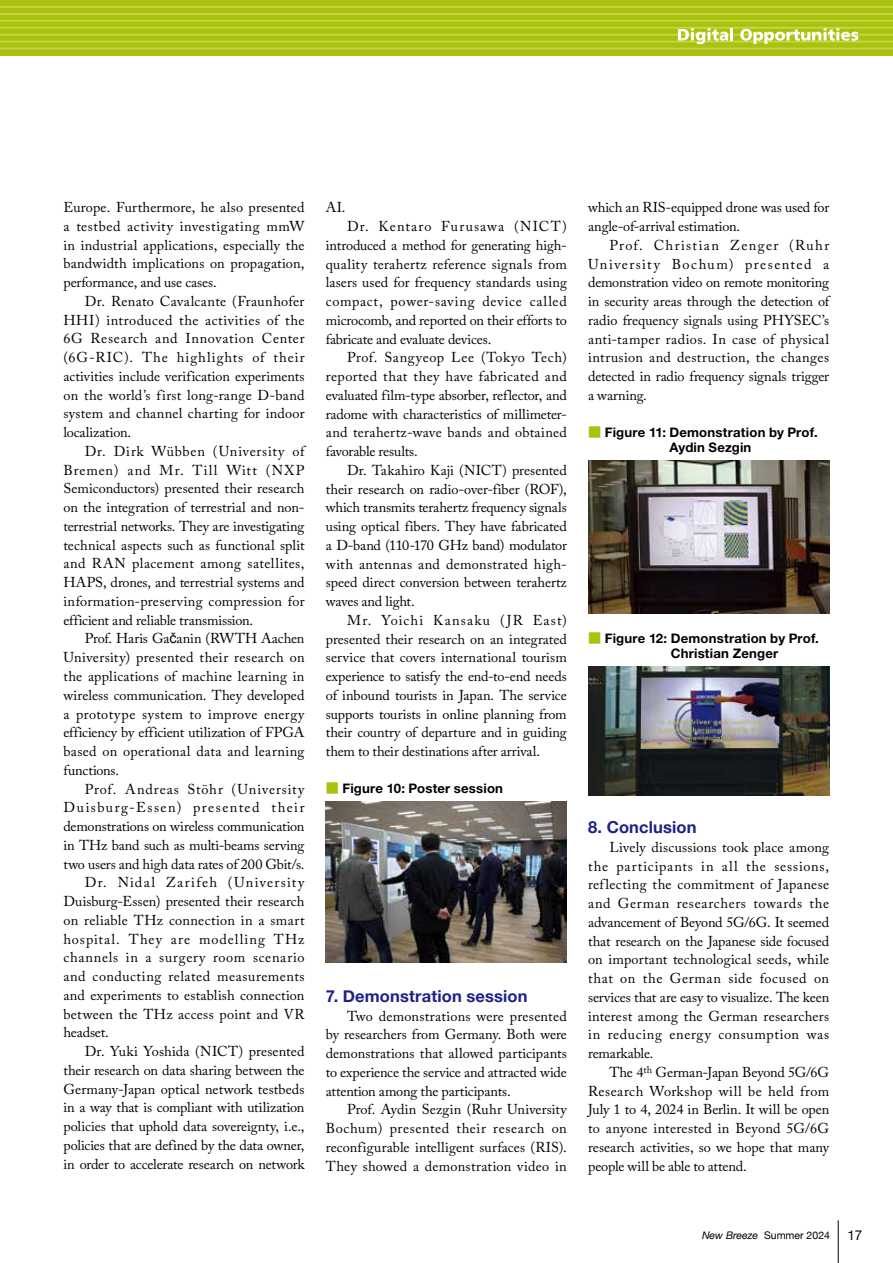
<style>
.page{position:relative;width:893px;height:1263px;background:#fff}
.page>*{position:absolute;margin:0;border:0;box-sizing:border-box;transform-origin:0 0}
.t1{font:700 16.5px "Helvetica Neue";letter-spacing:.01em;color:#1d2088}
.t2{font:14.25px/18.8px "Adobe Caslon Pro";letter-spacing:.005em;color:#000;text-align:justify}
.t3{font:14.25px "Adobe Caslon Pro";letter-spacing:-.015em;color:#000}
.t4{font:14.25px "Adobe Caslon Pro";letter-spacing:.035em;color:#000}
.t5{font:14.25px "Adobe Caslon Pro";letter-spacing:.025em;color:#000}
.t6{font:14.25px "Adobe Caslon Pro";letter-spacing:.05em;color:#000}
.t7{font:14.25px "Adobe Caslon Pro";letter-spacing:.105em;color:#000}
.t8{font:14.25px "Adobe Caslon Pro";letter-spacing:.06em;color:#000}
.t9{font:14.25px "Adobe Caslon Pro";letter-spacing:.07em;color:#000}
.t10{font:14.25px "Adobe Caslon Pro";letter-spacing:.09em;color:#000}
.t11{font:13.5px "Helvetica Neue";color:#000}
.t12{font:700 13.2px/15.5px "Helvetica Neue LT Std";letter-spacing:.015em;color:#000}
.t13{font:10.5px "Helvetica Neue";color:#000}
.s1{font-family:"Arial"}
.s2{font-family:"Shin Go Pro";font-weight:400;color:#abc10d}
.s3{font-style:italic}
</style>
<div class="page">
<hr style="left:838px;top:1220px;width:1px;height:43px;background:#000">
<div style="left:0;top:0;width:893px;height:55px;background:#abc10d"></div>
<hr style="left:0;top:6px;width:893px;height:2px;background:#c3d94e">
<hr style="left:0;top:13px;width:893px;height:2px;background:#c3d94e">
<hr style="left:0;top:20px;width:893px;height:2px;background:#c3d94e">
<hr style="left:0;top:27px;width:893px;height:2px;background:#c3d94e">
<hr style="left:0;top:34px;width:893px;height:1px;background:#c3d94e">
<hr style="left:0;top:41px;width:893px;height:1px;background:#c3d94e">
<hr style="left:0;top:48px;width:893px;height:1px;background:#c3d94e">
<svg style="left:678px;top:28px;width:55px;height:16px"></svg>
<svg style="left:740px;top:28px;width:118px;height:16px"></svg>
<img style="left:326px;top:801px;width:241px;height:161px">
<img style="left:588px;top:461px;width:241px;height:153px">
<img style="left:588px;top:667px;width:241px;height:129px">
<p class="t2" style="left:63px;top:198px;width:243px">Europe. Furthermore, he also presented a testbed activity investigating mmW in industrial applications, especially the bandwidth implications on propagation, performance, and use cases.</p>
<p class="t2" style="left:63px;top:292px;width:243px;text-indent:21px">Dr. Renato Cavalcante (Fraunhofer HHI) introduced the activities of the 6G Research and Innovation Center (6G-RIC). The highlights of their activities include verification experiments on the world’s first long-range D-band system and channel charting for indoor localization.</p>
<p class="t2" style="left:63px;top:442px;width:243px;text-indent:21px">Dr. Dirk Wübben (University of Bremen) and Mr. Till Witt (NXP Semiconductors) presented their research on the integration of terrestrial and non&shy;terrestrial networks. They are investigating technical aspects such as functional split and RAN placement among satellites, HAPS, drones, and terrestrial systems and information-preserving compression for efficient and reliable transmission.</p>
<p class="t2" style="left:63px;top:629px;width:243px;text-indent:21px">Prof. Haris Ga<span class="s1">č</span>anin (RWTH Aachen University) presented their research on the applications of machine learning in wireless communication. They developed a prototype system to improve energy efficiency by efficient utilization of FPGA based on operational data and learning functions.</p>
<p class="t8" style="left:85px;top:780px;width:221px">Prof. Andreas Stöhr (University</p>
<p class="t7" style="left:63px;top:799px;width:243px">Duisburg-Essen) presented their</p>
<p class="t3" style="left:63px;top:818px;width:243px">demonstrations on wireless communication</p>
<p class="t2" style="left:63px;top:835px;width:243px">in THz band such as multi-beams serving</p>
<p class="t2" style="left:63px;top:854px;width:243px">two users and high data rates of 200 Gbit/s.</p>
<p class="t10" style="left:85px;top:874px;width:221px">Dr. Nidal Zarifeh (University</p>
<p class="t2" style="left:63px;top:892px;width:243px">Duisburg-Essen) presented their research</p>
<p class="t5" style="left:63px;top:911px;width:243px">on reliable THz connection in a smart</p>
<p class="t9" style="left:63px;top:930px;width:243px">hospital. They are modelling THz</p>
<p class="t6" style="left:63px;top:949px;width:243px">channels in a surgery room scenario</p>
<p class="t4" style="left:63px;top:968px;width:243px">and conducting related measurements</p>
<p class="t2" style="left:63px;top:985px;width:243px">and experiments to establish connection</p>
<p class="t2" style="left:63px;top:1004px;width:243px">between the THz access point and VR</p>
<p class="t2" style="left:63px;top:1023px;width:47px">headset.</p>
<p class="t2" style="left:85px;top:1042px;width:221px">Dr. Yuki Yoshida (NICT) presented</p>
<p class="t2" style="left:63px;top:1060px;width:243px">their research on data sharing between the</p>
<p class="t2" style="left:63px;top:1079px;width:243px">Germany-Japan optical network testbeds</p>
<p class="t2" style="left:63px;top:1098px;width:243px">in a way that is compliant with utilization</p>
<p class="t2" style="left:63px;top:1117px;width:243px">policies that uphold data sovereignty, i.e.,</p>
<p class="t3" style="left:63px;top:1136px;width:243px">policies that are defined by the data owner,</p>
<p class="t3" style="left:63px;top:1155px;width:243px">in order to accelerate research on network</p>
<p class="t2" style="left:326px;top:198px;width:21px">AI.</p>
<p class="t2" style="left:326px;top:217px;width:243px;text-indent:21px">Dr. Kentaro Furusawa (NICT) introduced a method for generating high&shy;quality terahertz reference signals from lasers used for frequency standards using compact, power-saving device called microcomb, and reported on their efforts to fabricate and evaluate devices.</p>
<p class="t2" style="left:326px;top:348px;width:243px;text-indent:21px">Prof. Sangyeop Lee (Tokyo Tech) reported that they have fabricated and evaluated film-type absorber, reflector, and radome with characteristics of millimeter&shy;and terahertz-wave bands and obtained favorable results.</p>
<p class="t2" style="left:326px;top:460px;width:243px;text-indent:21px">Dr. Takahiro Kaji (NICT) presented their research on radio-over-fiber (ROF), which transmits terahertz frequency signals using optical fibers. They have fabricated a D-band (110-170 GHz band) modulator with antennas and demonstrated high&shy;speed direct conversion between terahertz waves and light.</p>
<p class="t2" style="left:326px;top:611px;width:243px;text-indent:21px">Mr. Yoichi Kansaku (JR East) presented their research on an integrated service that covers international tourism experience to satisfy the end-to-end needs of inbound tourists in Japan. The service supports tourists in online planning from their country of departure and in guiding them to their destinations after arrival.</p>
<p class="t12" style="left:326px;top:780px;width:179px"><span class="s2">■</span> Figure 10: Poster session</p>
<p class="t1" style="left:326px;top:983px;width:203px">7. Demonstration session</p>
<p class="t2" style="left:326px;top:1006px;width:243px;text-indent:21px">Two demonstrations were presented by researchers from Germany. Both were demonstrations that allowed participants to experience the service and attracted wide attention among the participants.</p>
<p class="t2" style="left:326px;top:1100px;width:243px;text-indent:21px">Prof. Aydin Sezgin (Ruhr University Bochum) presented their research on reconfigurable intelligent surfaces (RIS).<br>They showed a demonstration video in</p>
<p class="t2" style="left:588px;top:198px;width:243px">which an RIS-equipped drone was used for angle-of-arrival estimation.</p>
<p class="t2" style="left:588px;top:236px;width:243px;text-indent:21px">Prof. Christian Zenger (Ruhr University Bochum) presented a demonstration video on remote monitoring in security areas through the detection of radio frequency signals using PHYSEC’s anti-tamper radios. In case of physical intrusion and destruction, the changes detected in radio frequency signals trigger a warning.</p>
<p class="t12" style="left:669px;top:424px;width:150px;text-indent:-81px"><span class="s2">■</span> Figure 11: Demonstration by Prof.<br>Aydin Sezgin</p>
<p class="t12" style="left:671px;top:630px;width:150px;text-indent:-83px"><span class="s2">■</span> Figure 12: Demonstration by Prof.<br>Christian Zenger</p>
<p class="t1" style="left:588px;top:814px;width:110px">8. Conclusion</p>
<p class="t2" style="left:588px;top:837px;width:243px;text-indent:21px">Lively discussions took place among the participants in all the sessions, reflecting the commitment of Japanese and German researchers towards the advancement of Beyond 5G/6G. It seemed that research on the Japanese side focused on important technological seeds, while that on the German side focused on services that are easy to visualize. The keen interest among the German researchers in reducing energy consumption was remarkable.</p>
<p class="t2" style="left:588px;top:1062px;width:243px;text-indent:21px">The 4<sup>th</sup> German-Japan Beyond 5G/6G Research Workshop will be held from July 1 to 4, 2024 in Berlin. It will be open to anyone interested in Beyond 5G/6G research activities, so we hope that many people will be able to attend.</p>
<p class="t13" style="left:702px;top:1227px;width:129px"><span class="s3">New Breeze</span> Summer 2024</p>
<p class="t11" style="left:847px;top:1225px;width:17px">17</p>
</div>
